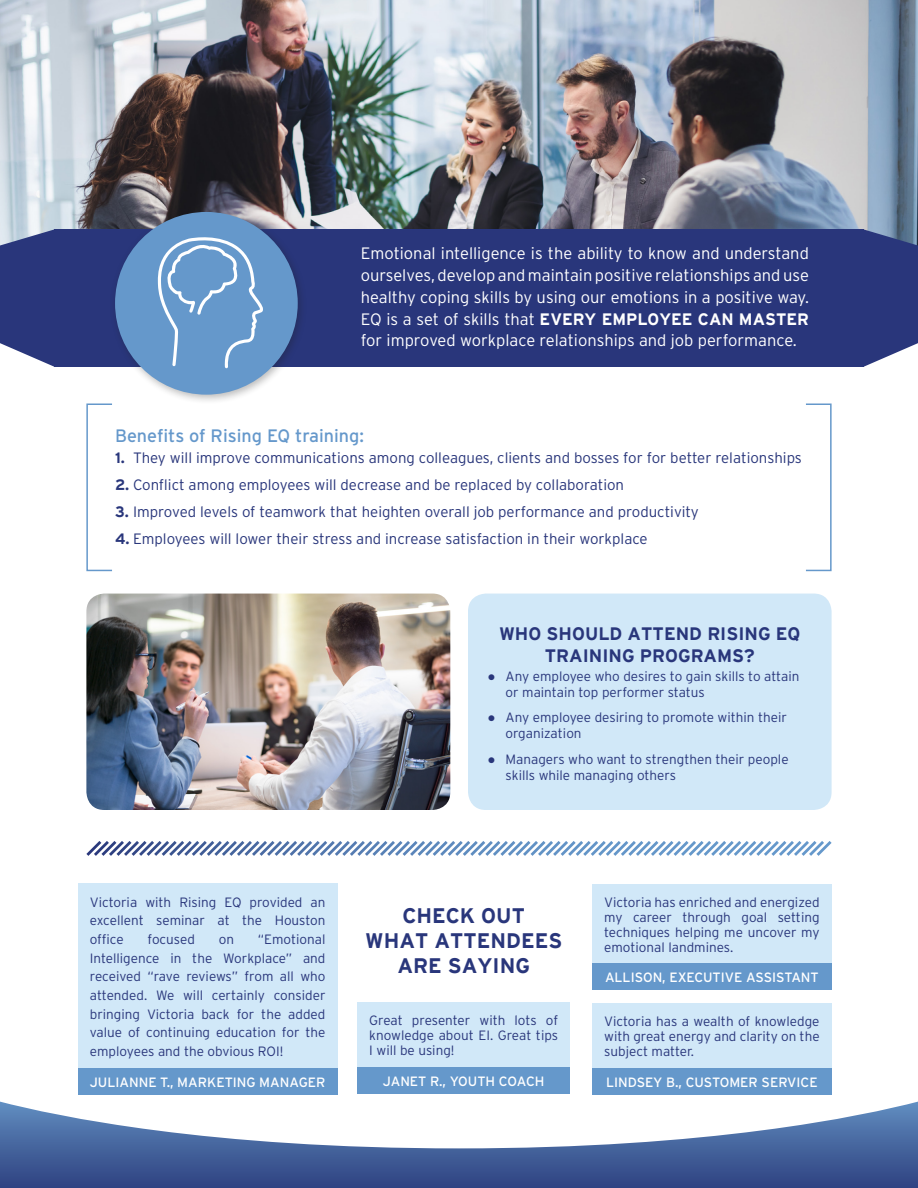
<style>
.page{position:relative;width:918px;height:1188px;background:#fff}
.page>*{position:absolute;margin:0;border:0;box-sizing:border-box;transform-origin:0 0}
.t1{font:700 21px/25.2px "Interstate";color:#29367b;text-align:center}
.t2{font:700 18px/21.6px "Interstate";color:#29367b;text-align:center}
.t3{font:18px "Interstate";color:#6598cb}
.t4{font:300 16.5px/21.9px "Interstate";color:#fff;text-align:justify}
.t5{font:300 15px "Interstate";color:#29367b}
.t6{font:300 13.5px/18.8px "Interstate";color:#29367b;text-align:justify}
.t7{font:13.5px "Interstate";color:#fff}
.s1{font-weight:700}
.s2{font-family:"Arial";font-weight:400}
</style>
<div class="page">
<img style="left:0;top:0;width:918px;height:230px">
<div style="left:54px;top:230px;width:810px;height:137px;background:#29367b"></div>
<svg style="left:0;top:230px;width:54px;height:137px;background:#45518c"></svg>
<svg style="left:864px;top:230px;width:54px;height:137px;background:#3f4c88"></svg>
<div style="left:110px;top:207px;width:197px;height:197px;background:#1c1c1c;opacity:.3"></div>
<div style="left:115px;top:212px;width:183px;height:183px;background:#6598cb;border-radius:50%"></div>
<svg style="left:157px;top:237px;width:106px;height:131px"></svg>
<div style="left:592px;top:1003px;width:240px;height:65px;background:#d1e8f8"></div>
<div style="left:592px;top:1068px;width:240px;height:27px;background:#6598cb"></div>
<div style="left:357px;top:1002px;width:213px;height:65px;background:#d1e8f8"></div>
<div style="left:357px;top:1067px;width:213px;height:27px;background:#6598cb"></div>
<div style="left:78px;top:884px;width:260px;height:184px;background:#d1e8f8"></div>
<div style="left:78px;top:1068px;width:260px;height:27px;background:#6598cb"></div>
<div style="left:592px;top:884px;width:240px;height:80px;background:#d1e8f8"></div>
<div style="left:592px;top:963px;width:240px;height:27px;background:#6598cb"></div>
<div style="left:86px;top:404px;width:27px;height:167px;border:2px solid #6598cb"></div>
<div style="left:805px;top:403px;width:27px;height:168px;border:2px solid #6598cb"></div>
<img style="left:86px;top:594px;width:364px;height:216px">
<div style="left:468px;top:594px;width:364px;height:216px;background:#d1e8f8;border-radius:18px"></div>
<svg style="left:0;top:1102px;width:918px;height:86px"></svg>
<svg style="left:86px;top:841px;width:746px;height:15px"></svg>
<p class="t4" style="left:361px;top:242px;width:450px">Emotional intelligence is the ability to know and understand ourselves, develop and maintain positive relationships and use healthy coping skills by using our emotions in a positive way.<br>EQ is a set of skills that <span class="s1">EVERY EMPLOYEE CAN MASTER </span>for improved workplace relationships and job performance.</p>
<h2 class="t3" style="left:115px;top:425px;width:251px">Benefits of Rising EQ training:</h2>
<p class="t5" style="left:115px;top:449px;width:688px"><span class="s1">1.</span> They will improve communications among colleagues, clients and bosses for for better relationships</p>
<p class="t5" style="left:115px;top:476px;width:511px"><span class="s1">2.</span> Conflict among employees will decrease and be replaced by collaboration</p>
<p class="t5" style="left:115px;top:503px;width:585px"><span class="s1">3.</span> Improved levels of teamwork that heighten overall job performance and productivity</p>
<p class="t5" style="left:115px;top:530px;width:534px"><span class="s1">4.</span> Employees will lower their stress and increase satisfaction in their workplace</p>
<h2 class="t2" style="left:499px;top:623px;width:303px">WHO SHOULD ATTEND RISING EQ<br>TRAINING PROGRAMS?</h2>
<p class="t6" style="left:506px;top:668px;width:295px;line-height:16.2px;text-indent:-18px"><span class="s2">●</span> Any employee who desires to gain skills to attain or maintain top performer status</p>
<p class="t6" style="left:506px;top:709px;width:283px;line-height:16.2px;text-indent:-18px"><span class="s2">●</span> Any employee desiring to promote within their organization</p>
<p class="t6" style="left:506px;top:751px;width:285px;line-height:16.2px;text-indent:-18px"><span class="s2">●</span> Managers who want to strengthen their people skills while managing others</p>
<p class="t6" style="left:90px;top:892px;width:237px">Victoria with Rising EQ provided an excellent seminar at the Houston office</p>
<p class="t6" style="left:90px;top:930px;width:237px;text-indent:168px">“Emotional Intelligence in the Workplace” and received “rave reviews” from all who attended. We will certainly consider bringing Victoria back for the added value of continuing education for the employees and the obvious ROI!</p>
<p class="t7" style="left:90px;top:1074px;width:237px">JULIANNE T., MARKETING MANAGER</p>
<p class="t6" style="left:148px;top:930px;width:49px">focused</p>
<p class="t6" style="left:219px;top:930px;width:17px">on</p>
<h1 class="t1" style="left:365px;top:903px;width:198px">CHECK OUT<br>WHAT ATTENDEES<br>ARE SAYING</h1>
<p class="t6" style="left:369px;top:1013px;width:190px;line-height:15px">Great presenter with lots of knowledge about EI. Great tips I will be using!</p>
<p class="t7" style="left:383px;top:1073px;width:163px">JANET R., YOUTH COACH</p>
<p class="t6" style="left:604px;top:894px;width:217px;line-height:15px">Victoria has enriched and energized my career through goal setting techniques helping me uncover my emotional landmines.</p>
<p class="t7" style="left:605px;top:969px;width:215px">ALLISON, EXECUTIVE ASSISTANT</p>
<p class="t6" style="left:604px;top:1014px;width:217px;line-height:15px">Victoria has a wealth of knowledge with great energy and clarity on the subject matter.</p>
<p class="t7" style="left:606px;top:1074px;width:213px">LINDSEY B., CUSTOMER SERVICE</p>
</div>
